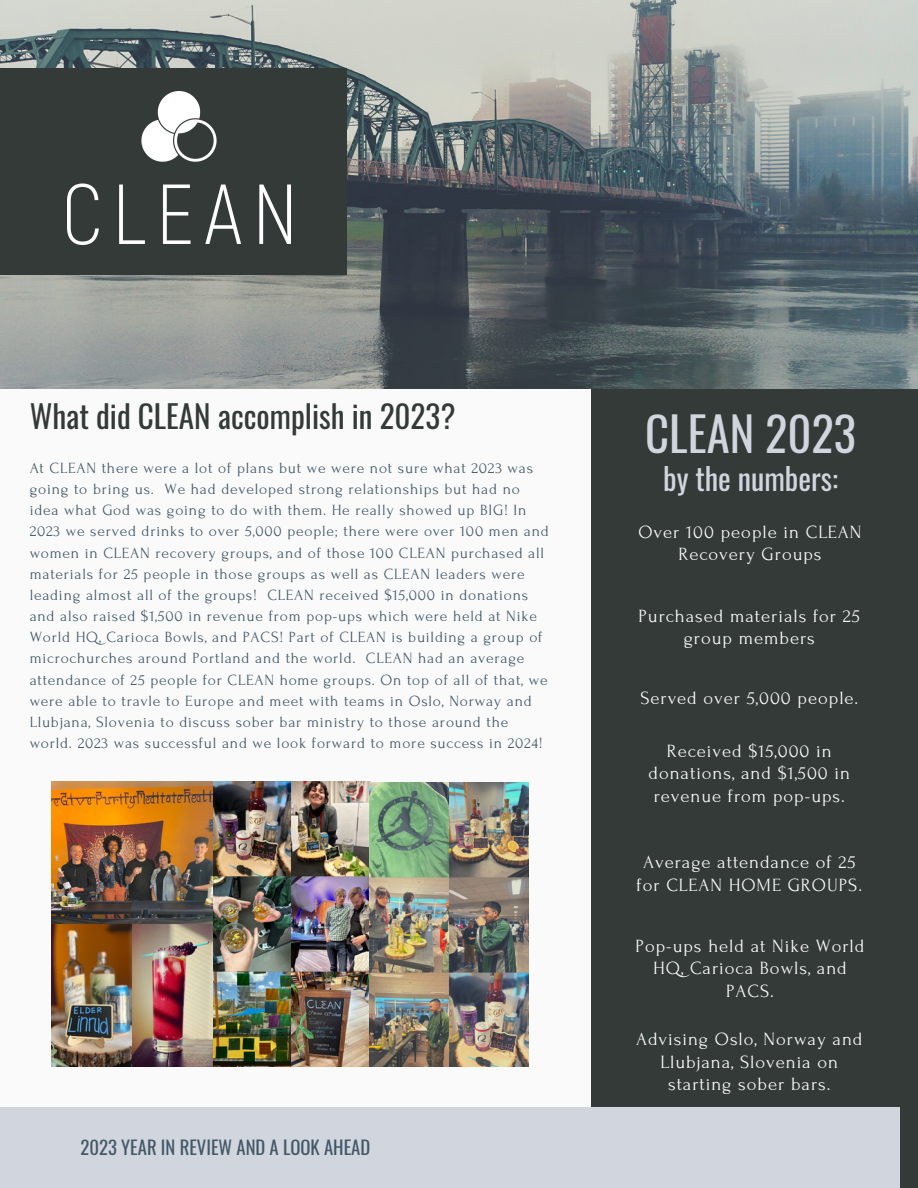
<style>
.page{position:relative;width:918px;height:1188px;background:#fafafa}
.page>*{position:absolute;margin:0;border:0;box-sizing:border-box;transform-origin:0 0}
.t1{font:46.65px "Oswald";color:#d1d5dd}
.t2{font:31.2px "Oswald";color:#333a38}
.t3{font:30.15px "Oswald";color:#d1d5dd}
.t4{font:18.6px/22.2px "Forum";letter-spacing:.05em;color:#fafafa;text-align:center}
.t5{font:18.6px "Oswald";color:#435967}
.t6{font:15.6px/21.1px "Forum";letter-spacing:.05em;color:#435967}
</style>
<div class="page">
<div style="left:591px;top:325px;width:327px;height:863px;background:#333a38"></div>
<img style="left:0;top:0;width:918px;height:389px">
<div style="left:0;top:68px;width:347px;height:207px;background:#333a38"></div>
<div style="left:0;top:1107px;width:900px;height:81px;background:#d1d5dd"></div>
<img style="left:67px;top:92px;width:223px;height:153px">
<img style="left:51px;top:782px;width:477px;height:285px">
<p class="t2" style="left:30px;top:391px;width:427px">What did CLEAN accomplish in 2023?</p>
<p class="t6" style="left:30px;top:458px;width:521px">At CLEAN there were a lot of plans but we were not sure what 2023 was going to bring us. We had developed strong relationships but had no idea what God was going to do with them. He really showed up BIG! In 2023 we served drinks to over 5,000 people; there were over 100 men and women in CLEAN recovery groups, and of those 100 CLEAN purchased all materials for 25 people in those groups as well as CLEAN leaders were leading almost all of the groups! CLEAN received $15,000 in donations and also raised $1,500 in revenue from pop-ups which were held at Nike World HQ, Carioca Bowls, and PACS! Part of CLEAN is building a group of microchurches around Portland and the world. CLEAN had an average attendance of 25 people for CLEAN home groups. On top of all of that, we were able to travle to Europe and meet with teams in Oslo, Norway and Llubjana, Slovenia to discuss sober bar ministry to those around the world. 2023 was successful and we look forward to more success in 2024!</p>
<p class="t5" style="left:81px;top:1133px;width:291px">2023 YEAR IN REVIEW AND A LOOK AHEAD</p>
<p class="t1" style="left:645px;top:398px;width:212px">CLEAN 2023</p>
<p class="t3" style="left:663px;top:456px;width:176px">by the numbers:</p>
<p class="t4" style="left:639px;top:521px;width:225px">Over 100 people in CLEAN<br>Recovery Groups</p>
<p class="t4" style="left:639px;top:605px;width:223px">Purchased materials for 25 group members</p>
<p class="t4" style="left:640px;top:687px;width:219px">Served over 5,000 people.</p>
<p class="t4" style="left:649px;top:740px;width:203px">Received $15,000 in donations, and $1,500 in revenue from pop-ups.</p>
<p class="t4" style="left:637px;top:852px;width:227px">Average attendance of 25 for CLEAN HOME GROUPS.</p>
<p class="t4" style="left:636px;top:935px;width:230px">Pop-ups held at Nike World<br>HQ, Carioca Bowls, and<br>PACS.</p>
<p class="t4" style="left:636px;top:1029px;width:228px">Advising Oslo, Norway and<br>Llubjana, Slovenia on starting sober bars.</p>
</div>
